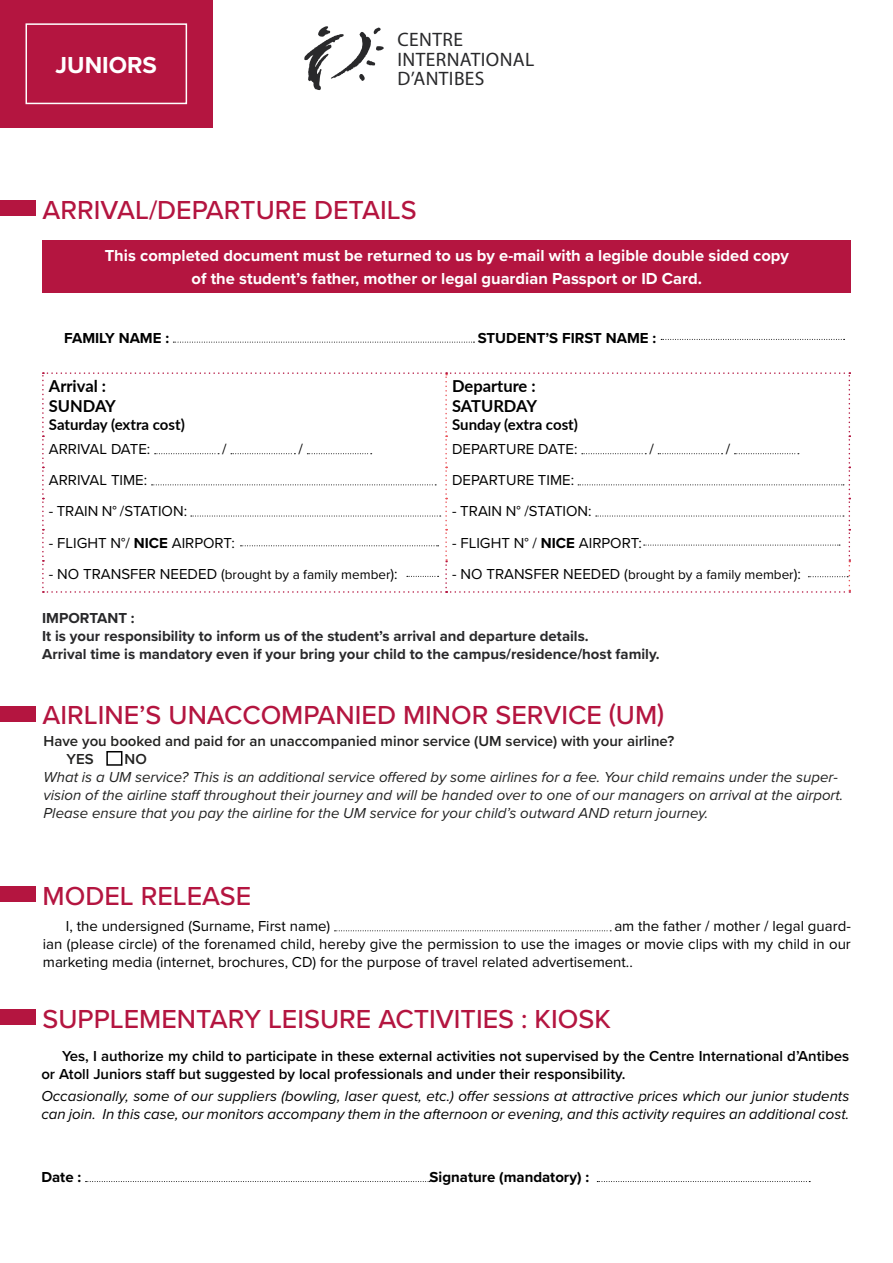
<style>
.page{position:relative;width:893px;height:1263px;background:#fff}
.page>*{position:absolute;margin:0;border:0;box-sizing:border-box;transform-origin:0 0}
.t1{font:500 27px "Proxima Nova";color:#b41540}
.t2{font:700 24px "Proxima Nova";color:#fff}
.t3{font:19.5px/19.5px "Myriad Pro";letter-spacing:.02em;color:#29292b}
.t4{font:700 16.5px/22.2px "Proxima Nova";color:#fff;text-align:center}
.t5{font:700 16.5px/19.8px "Lato";color:#000}
.t6{font:15px/18px "Proxima Nova";color:#000;text-align:justify}
.t7{font:italic 15px/18px "Proxima Nova";color:#222221}
.t8{font:italic 15px/18px "Proxima Nova";color:#000}
.t9{font:600 15px/18px "Proxima Nova";color:#000}
.t10{font:700 15px/18px "Proxima Nova";color:#29292b}
.t11{font:600 15px/18px "Proxima Nova";color:#222221}
.t12{font:700 15px "Proxima Nova";color:#000}
.t13{font:700 15px "Lato";color:#000}
.t14{font:13.5px "Proxima Nova";color:#000}
.s1{font-weight:700}
.s2{font-size:15px}
</style>
<div class="page">
<svg style="left:86px;top:1181px;width:344px;height:1px"></svg>
<svg style="left:597px;top:1181px;width:213px;height:1px"></svg>
<svg style="left:173px;top:342px;width:301px;height:1px"></svg>
<svg style="left:304px;top:26px;width:80px;height:64px"></svg>
<div style="left:0;top:0;width:213px;height:128px;background:#b41540"></div>
<div style="left:26px;top:23px;width:161px;height:81px;border:2px solid #fff"></div>
<div style="left:0;top:201px;width:35px;height:15px;background:#b41540"></div>
<div style="left:43px;top:240px;width:808px;height:52px;background:#b41540"></div>
<div style="left:0;top:886px;width:35px;height:15px;background:#b41540"></div>
<div style="left:0;top:1009px;width:35px;height:16px;background:#b41540"></div>
<svg style="left:661px;top:339px;width:184px;height:1px"></svg>
<div style="left:0;top:706px;width:35px;height:15px;background:#b41540"></div>
<div style="left:106px;top:751px;width:16px;height:15px;border:2px solid #000"></div>
<svg style="left:334px;top:930px;width:277px;height:1px"></svg>
<svg style="left:42px;top:372px;width:808px;height:221px"></svg>
<h2 class="t2" style="left:56px;top:47px;width:103px">JUNIORS</h2>
<h3 class="t3" style="left:397px;top:29px;width:138px">CENTRE<br>INTERNATIONAL<br>D’ANTIBES</h3>
<h1 class="t1" style="left:43px;top:190px;width:376px">ARRIVAL/DEPARTURE DETAILS</h1>
<p class="t4" style="left:105px;top:244px;width:686px">This completed document must be returned to us by e-mail with a legible double sided copy of the student’s father, mother or legal guardian Passport or ID Card.</p>
<p class="t12" style="left:64px;top:326px;width:106px">FAMILY NAME :</p>
<p class="t12" style="left:478px;top:326px;width:180px">STUDENT’S FIRST NAME :</p>
<p class="t5" style="left:49px;top:376px;width:69px">Arrival :<br>SUNDAY</p>
<p class="t13" style="left:49px;top:414px;width:137px">Saturday (extra cost)</p>
<p class="t5" style="left:452px;top:376px;width:86px">Departure :<br>SATURDAY</p>
<p class="t13" style="left:452px;top:414px;width:127px">Sunday (extra cost)</p>
<p class="t6" style="left:49px;top:439px;width:103px">ARRIVAL DATE:</p>
<p class="t6" style="left:222px;top:439px;width:6px">/</p>
<p class="t6" style="left:299px;top:439px;width:6px">/</p>
<p class="t6" style="left:452px;top:439px;width:127px">DEPARTURE DATE:</p>
<p class="t6" style="left:649px;top:439px;width:6px">/</p>
<p class="t6" style="left:726px;top:439px;width:6px">/</p>
<p class="t6" style="left:49px;top:471px;width:100px">ARRIVAL TIME:</p>
<p class="t6" style="left:452px;top:471px;width:124px">DEPARTURE TIME:</p>
<p class="t6" style="left:49px;top:502px;width:140px">- TRAIN N° /STATION:</p>
<p class="t6" style="left:452px;top:502px;width:141px">- TRAIN N° /STATION:</p>
<p class="t6" style="left:49px;top:533px;width:187px">- FLIGHT N°/ <span class="s1">NICE</span> AIRPORT:</p>
<p class="t6" style="left:452px;top:533px;width:191px">- FLIGHT N° / <span class="s1">NICE</span> AIRPORT:</p>
<p class="t14" style="left:49px;top:564px;width:350px"><span class="s2">- NO TRANSFER NEEDED (</span>brought by a family member<span class="s2">):</span></p>
<p class="t14" style="left:452px;top:564px;width:350px"><span class="s2">- NO TRANSFER NEEDED (</span>brought by a family member<span class="s2">):</span></p>
<p class="t10" style="left:42px;top:608px;width:619px">IMPORTANT :<br>It is your responsibility to inform us of the student’s arrival and departure details.<br>Arrival time is mandatory even if your bring your child to the campus/residence/host family.</p>
<h1 class="t1" style="left:43px;top:695px;width:623px">AIRLINE’S UNACCOMPANIED MINOR SERVICE (UM)</h1>
<p class="t11" style="left:67px;top:731px;width:609px;text-indent:-23px">Have you booked and paid for an unaccompanied minor service (UM service) with your airline?<br>YES</p>
<p class="t11" style="left:125px;top:749px;width:24px">NO</p>
<p class="t7" style="left:44px;top:767px;width:801px">What is a UM service? This is an additional service offered by some airlines for a fee. Your child remains under the super&shy;vision of the airline staff throughout their journey and will be handed over to one of our managers on arrival at the airport.<br>Please ensure that you pay the airline for the UM service for your child’s outward AND return journey.</p>
<h1 class="t1" style="left:43px;top:875px;width:210px">MODEL RELEASE</h1>
<p class="t6" style="left:43px;top:916px;width:809px;text-indent:571px">am the father / mother / legal guard&shy;ian (please circle) of the forenamed child, hereby give the permission to use the images or movie clips with my child in our marketing media (internet, brochures, CD) for the purpose of travel related advertisement..</p>
<p class="t6" style="left:66px;top:916px;width:266px">I, the undersigned (Surname, First name)</p>
<h1 class="t1" style="left:43px;top:998px;width:570px">SUPPLEMENTARY LEISURE ACTIVITIES : KIOSK</h1>
<p class="t9" style="left:41px;top:1047px;width:809px;text-indent:21px">Yes, I authorize my child to participate in these external activities not supervised by the Centre International d’Antibes or Atoll Juniors staff but suggested by local professionals and under their responsibility.</p>
<p class="t8" style="left:41px;top:1087px;width:809px">Occasionally, some of our suppliers (bowling, laser quest, etc.) offer sessions at attractive prices which our junior students can join. In this case, our monitors accompany them in the afternoon or evening, and this activity requires an additional cost.</p>
<p class="t12" style="left:41px;top:1166px;width:41px">Date :</p>
<p class="t12" style="left:430px;top:1166px;width:161px">Signature (mandatory) :</p>
</div>
